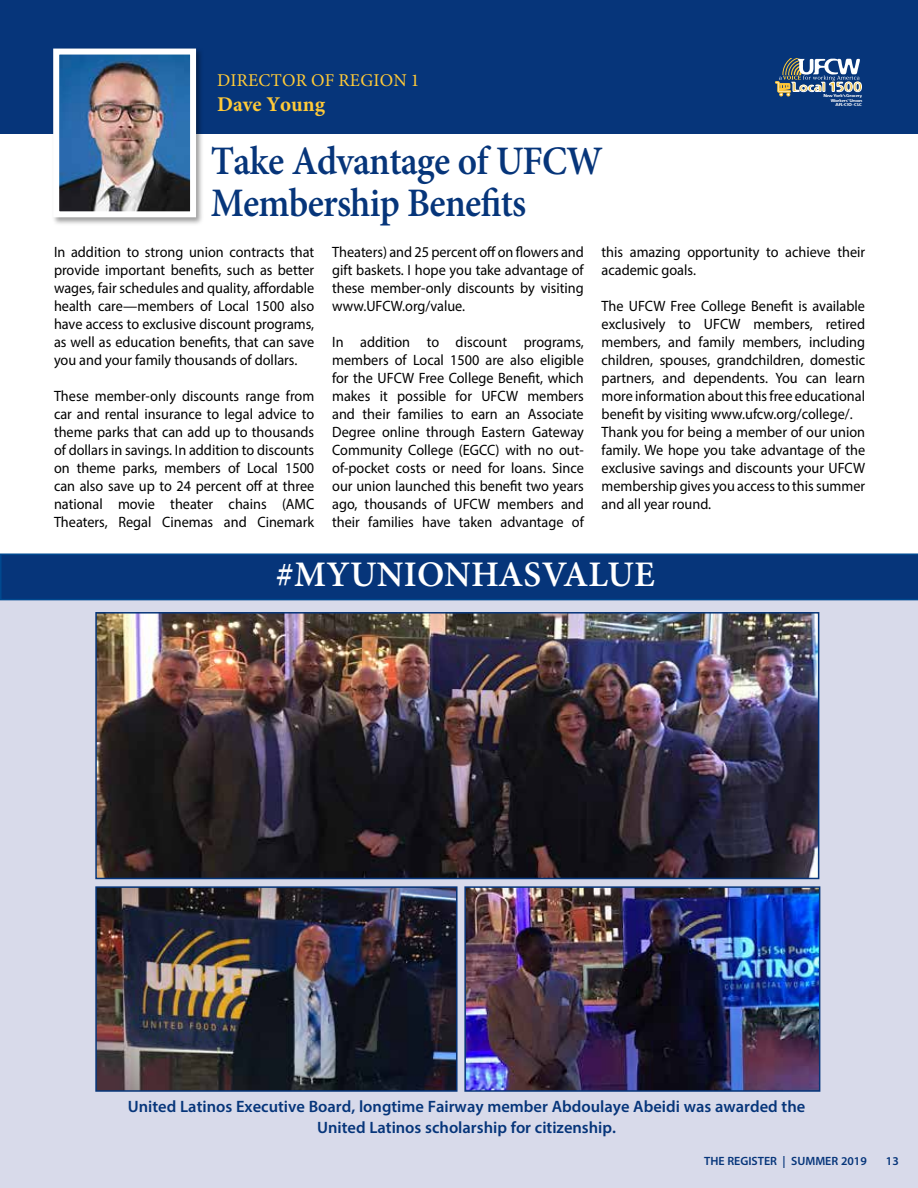
<style>
.page{position:relative;width:918px;height:1188px;background:#fff}
.page>*{position:absolute;margin:0;border:0;box-sizing:border-box;transform-origin:0 0}
.t1{font:600 40.5px/42px "Minion Pro";letter-spacing:-.02em;color:#06357a;scale:.92 1}
.t2{font:600 36px "Minion Pro";letter-spacing:.01em;color:#fff}
.t3{font:700 21px "Minion Pro";color:#ffca38}
.t4{font:18px "Minion Pro";letter-spacing:.01em;color:#ffca38}
.t5{font:600 16.5px/21px "Myriad Pro";color:#06357a;text-align:center}
.t6{font:15px/18px "Myriad Pro";color:#000;text-align:justify;scale:.95 1}
.t7{font:12.75px "Flexure";color:#ffca38}
.t8{font:600 12px "Myriad Pro";color:#06357a}
.t9{font:4.2px/4.2px "Flexure";letter-spacing:-.065em;color:#fff;text-align:right}
</style>
<div class="page">
<div style="left:0;top:571px;width:918px;height:617px;background:#d8daea"></div>
<div style="left:0;top:0;width:918px;height:133px;background:#06357a"></div>
<div style="left:51px;top:47px;width:153px;height:178px;background:#000;opacity:.4"></div>
<img style="left:60px;top:56px;width:129px;height:154px">
<div style="left:53px;top:49px;width:143px;height:168px;border:6px solid #fff"></div>
<img style="left:98px;top:889px;width:357px;height:200px">
<div style="left:95px;top:886px;width:363px;height:206px;border:2px solid #06357a"></div>
<img style="left:467px;top:889px;width:350px;height:200px">
<div style="left:464px;top:886px;width:356px;height:206px;border:2px solid #06357a"></div>
<img style="left:98px;top:615px;width:718px;height:261px">
<div style="left:95px;top:612px;width:724px;height:267px;border:2px solid #06357a"></div>
<svg style="left:775px;top:58px;width:87px;height:38px"></svg>
<div style="left:0;top:554px;width:918px;height:46px;background:#06357a"></div>
<p class="t4" style="left:217px;top:68px;width:204px">DIRECTOR OF REGION 1</p>
<h3 class="t3" style="left:217px;top:90px;width:109px">Dave Young</h3>
<h1 class="t1" style="left:211px;top:140px;width:427px">Take Advantage of UFCW<br>Membership Benefits</h1>
<p class="t6" style="left:54px;top:242px;width:276px">In addition to strong union contracts that provide important benefits, such as better wages, fair schedules and quality, affordable health care—members of Local 1500 also have access to exclusive discount programs, as well as education benefits, that can save you and your family thousands of dollars.</p>
<p class="t6" style="left:54px;top:386px;width:276px">These member-only discounts range from car and rental insurance to legal advice to theme parks that can add up to thousands of dollars in savings. In addition to discounts on theme parks, members of Local 1500 can also save up to 24 percent off at three national movie theater chains (AMC Theaters, Regal Cinemas and Cinemark</p>
<p class="t7" style="left:792px;top:79px;width:72px">Local 1500</p>
<p class="t9" style="left:823px;top:94px;width:40px">New York’s Grocery<br>Workers’ Union<br>AFL-CIO - CLC</p>
<p class="t6" style="left:332px;top:242px;width:266px">Theaters) and 25 percent off on flowers and gift baskets. I hope you take advantage of these member-only discounts by visiting www.UFCW.org/value.</p>
<p class="t6" style="left:332px;top:332px;width:266px">In addition to discount programs, members of Local 1500 are also eligible for the UFCW Free College Benefit, which makes it possible for UFCW members and their families to earn an Associate Degree online through Eastern Gateway Community College (EGCC) with no out&shy;of-pocket costs or need for loans. Since our union launched this benefit two years ago, thousands of UFCW members and their families have taken advantage of</p>
<p class="t6" style="left:602px;top:242px;width:279px">this amazing opportunity to achieve their academic goals.</p>
<p class="t6" style="left:602px;top:296px;width:279px;text-align:left">The UFCW Free College Benefit is available exclusively to UFCW members, retired members, and family members, including children, spouses, grandchildren, domestic partners, and dependents. You can learn more information about this free educational benefit by visiting www.ufcw.org/college/.<br>Thank you for being a member of our union family. We hope you take advantage of the exclusive savings and discounts your UFCW membership gives you access to this summer and all year round.</p>
<h2 class="t2" style="left:276px;top:549px;width:380px">#MYUNIONHASVALUE</h2>
<p class="t5" style="left:128px;top:1095px;width:679px">United Latinos Executive Board, longtime Fairway member Abdoulaye Abeidi was awarded the<br>United Latinos scholarship for citizenship.</p>
<p class="t8" style="left:704px;top:1153px;width:164px">THE REGISTER | SUMMER 2019</p>
<p class="t8" style="left:886px;top:1153px;width:14px">13</p>
</div>
